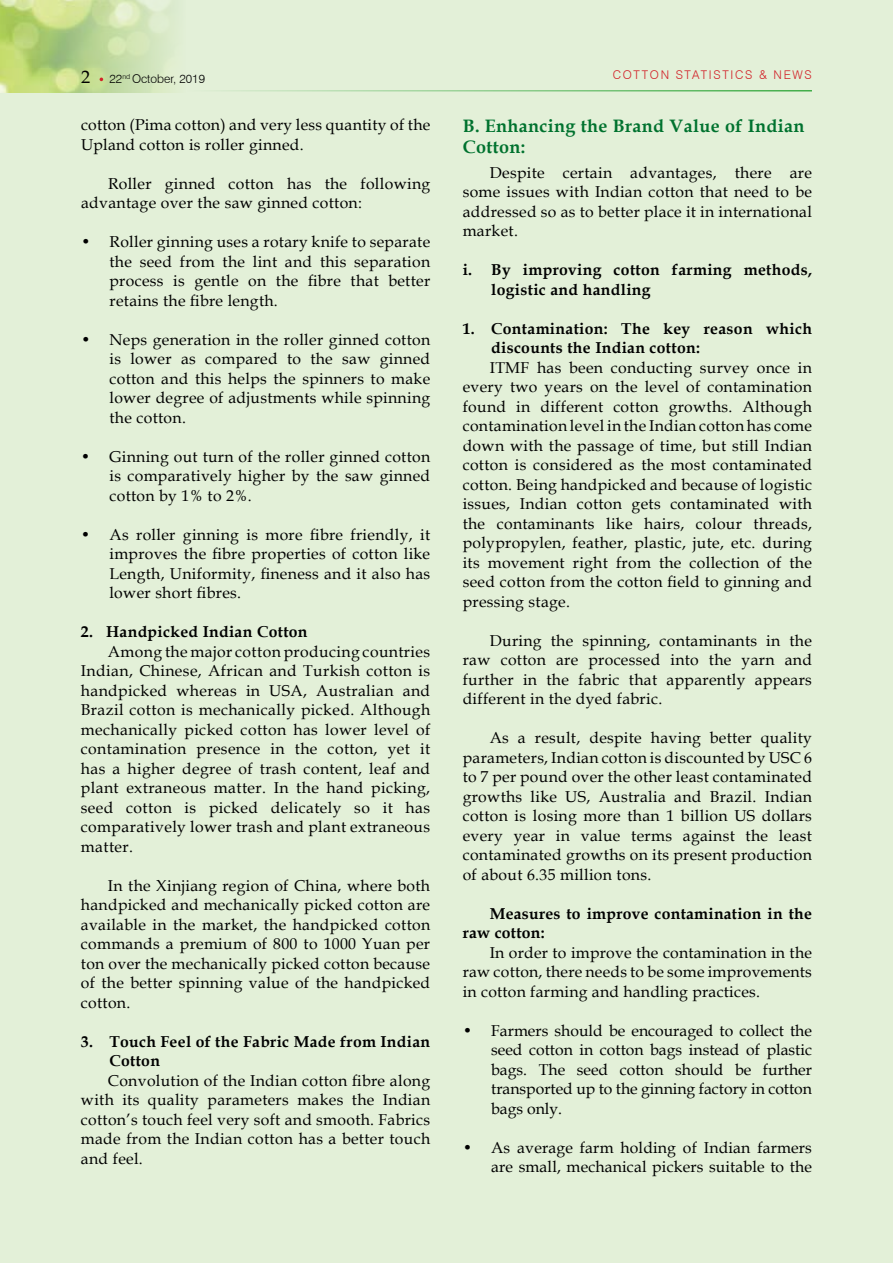
<style>
.page{position:relative;width:893px;height:1263px;background:#e3f0d8}
.page>*{position:absolute;margin:0;border:0;box-sizing:border-box;transform-origin:0 0}
.t1{font:700 18px/21px "Book Antiqua";letter-spacing:.02em;color:#00722e}
.t2{font:18px "Book Antiqua";color:#000}
.t3{font:15.75px/19.5px "Book Antiqua";letter-spacing:.02em;color:#000;text-align:justify}
.t4{font:700 15.75px/19.5px "Book Antiqua";letter-spacing:.02em;color:#000}
.t5{font:300 12px "Swiss 721 BT";letter-spacing:.14em;color:#d2232a}
.t6{font:300 12px "Swiss 721 BT";color:#000}
</style>
<div class="page">
<img style="left:0;top:0;width:175px;height:93px">
<hr style="left:186px;top:90px;width:626px;height:2px;background:#41ad49">
<p class="t2" style="left:81px;top:64px;width:10px">2</p>
<p class="t5" style="left:613px;top:67px;width:132px">COTTON STATISTICS</p>
<p class="t5" style="left:759px;top:67px;width:53px">&amp; N EWS</p>
<p class="t6" style="left:110px;top:71px;width:97px">22<sup>ND</sup> OCTOBER, 2019</p>
<p class="t3" style="left:81px;top:115px;width:351px">cotton (Pima cotton) and very less quantity of the<br>Upland cotton is roller ginned.</p>
<p class="t3" style="left:81px;top:173px;width:351px;text-indent:27px">Roller ginned cotton has the following advantage over the saw ginned cotton:</p>
<p class="t3" style="left:110px;top:232px;width:322px;text-indent:-29px">• Roller ginning uses a rotary knife to separate the seed from the lint and this separation process is gentle on the fibre that better retains the fibre length.</p>
<p class="t3" style="left:109px;top:329px;width:322px;text-indent:-28px">• Neps generation in the roller ginned cotton is lower as compared to the saw ginned cotton and this helps the spinners to make lower degree of adjustments while spinning the cotton.</p>
<p class="t3" style="left:109px;top:446px;width:322px;text-indent:-28px">• Ginning out turn of the roller ginned cotton is comparatively higher by the saw ginned cotton by 1% to 2%.</p>
<p class="t3" style="left:109px;top:524px;width:322px;text-indent:-28px">• As roller ginning is more fibre friendly, it improves the fibre properties of cotton like Length, Uniformity, fineness and it also has lower short fibres.</p>
<p class="t4" style="left:81px;top:622px;width:228px">2. Handpicked Indian Cotton</p>
<p class="t3" style="left:81px;top:641px;width:351px;text-indent:27px">Among the major cotton producing countries Indian, Chinese, African and Turkish cotton is handpicked whereas in USA, Australian and Brazil cotton is mechanically picked. Although mechanically picked cotton has lower level of contamination presence in the cotton, yet it has a higher degree of trash content, leaf and plant extraneous matter. In the hand picking, seed cotton is picked delicately so it has comparatively lower trash and plant extraneous matter.</p>
<p class="t3" style="left:81px;top:875px;width:351px;text-indent:27px">In the Xinjiang region of China, where both handpicked and mechanically picked cotton are available in the market, the handpicked cotton commands a premium of 800 to 1000 Yuan per ton over the mechanically picked cotton because of the better spinning value of the handpicked cotton.</p>
<p class="t4" style="left:109px;top:1032px;width:322px;text-indent:-29px">3. Touch Feel of the Fabric Made from Indian<br>Cotton</p>
<p class="t3" style="left:81px;top:1070px;width:351px;text-indent:27px">Convolution of the Indian cotton fibre along with its quality parameters makes the Indian cotton’s touch feel very soft and smooth. Fabrics made from the Indian cotton has a better touch and feel.</p>
<p class="t1" style="left:463px;top:115px;width:343px">B. Enhancing the Brand Value of Indian<br>Cotton:</p>
<p class="t3" style="left:463px;top:162px;width:351px;text-indent:27px">Despite certain advantages, there are some issues with Indian cotton that need to be addressed so as to better place it in international market.</p>
<p class="t4" style="left:491px;top:260px;width:322px;text-indent:-29px">i. By improving cotton farming methods, logistic and handling</p>
<p class="t4" style="left:491px;top:319px;width:322px;text-indent:-29px">1. Contamination: The key reason which discounts the Indian cotton:</p>
<p class="t3" style="left:463px;top:357px;width:351px;text-indent:27px">ITMF has been conducting survey once in every two years on the level of contamination found in different cotton growths. Although contamination level in the Indian cotton has come down with the passage of time, but still Indian cotton is considered as the most contaminated cotton. Being handpicked and because of logistic issues, Indian cotton gets contaminated with the contaminants like hairs, colour threads, polypropylen, feather, plastic, jute, etc. during its movement right from the collection of the seed cotton from the cotton field to ginning and pressing stage.</p>
<p class="t3" style="left:463px;top:630px;width:351px;text-indent:27px">During the spinning, contaminants in the raw cotton are processed into the yarn and further in the fabric that apparently appears different in the dyed fabric.</p>
<p class="t3" style="left:463px;top:728px;width:351px;text-indent:27px">As a result, despite having better quality parameters, Indian cotton is discounted by USC 6 to 7 per pound over the other least contaminated growths like US, Australia and Brazil. Indian cotton is losing more than 1 billion US dollars every year in value terms against the least contaminated growths on its present production of about 6.35 million tons.</p>
<p class="t4" style="left:463px;top:904px;width:351px;text-indent:27px">Measures to improve contamination in the raw cotton:</p>
<p class="t3" style="left:463px;top:942px;width:351px;text-indent:27px">In order to improve the contamination in the raw cotton, there needs to be some improvements in cotton farming and handling practices.</p>
<p class="t3" style="left:491px;top:1020px;width:322px;text-indent:-29px">• Farmers should be encouraged to collect the seed cotton in cotton bags instead of plastic bags. The seed cotton should be further transported up to the ginning factory in cotton bags only.</p>
<p class="t3" style="left:463px;top:1137px;width:351px;text-align:right">• As average farm holding of Indian farmers are small, mechanical pickers suitable to the</p>
</div>
